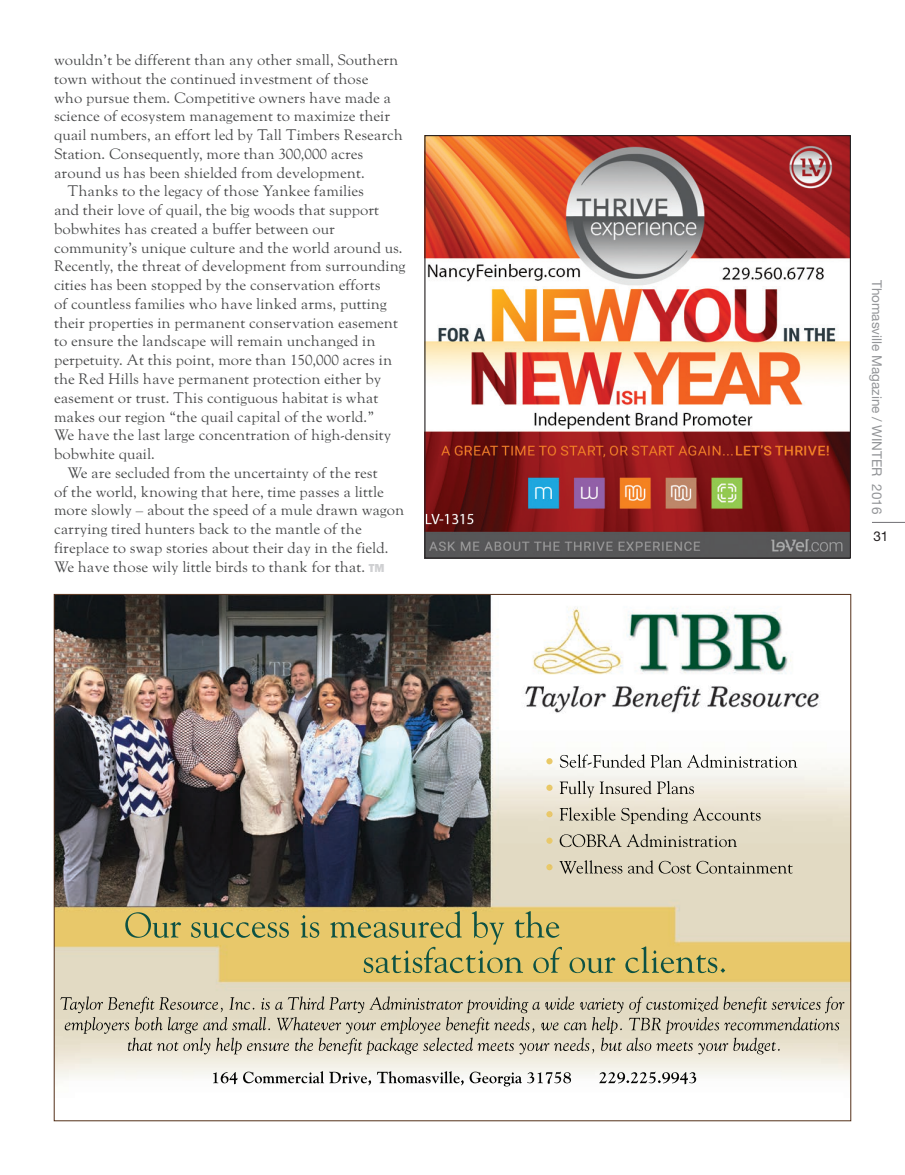
<style>
.page{position:relative;width:905px;height:1175px;background:#fff}
.page>*{position:absolute;margin:0;border:0;box-sizing:border-box;transform-origin:0 0}
.t1{font:15px "LTC Goudy Oldstyle Pro";color:#464748}
.t2{font:13.5px "Helvetica Neue LT Pro";color:#939598}
.t3{font:13.5px "Helvetica Neue LT Pro";color:#231f20}
.s1{font-family:"Franklin Gothic FS Hvy";font-size:12px;color:#cfd0d2}
</style>
<div class="page">
<hr style="left:872px;top:522px;width:32px;height:1px;background:#717074">
<img style="left:56px;top:596px;width:793px;height:491px">
<img style="left:125px;top:912px;width:152px;height:25px">
<img style="left:60px;top:996px;width:72px;height:17px">
<img style="left:546px;top:754px;width:74px;height:13px">
<img style="left:426px;top:137px;width:422px;height:419px">
<p class="t1" style="left:54px;top:52px;width:346px">wouldn’t be different than any other small, Southern</p>
<p class="t1" style="left:54px;top:71px;width:316px">town without the continued investment of those</p>
<p class="t1" style="left:54px;top:89px;width:338px">who pursue them. Competitive owners have made a</p>
<p class="t1" style="left:54px;top:108px;width:338px">science of ecosystem management to maximize their</p>
<p class="t1" style="left:54px;top:127px;width:350px">quail numbers, an effort led by Tall Timbers Research</p>
<p class="t1" style="left:54px;top:146px;width:311px">Station. Consequently, more than 300,000 acres</p>
<p class="t1" style="left:54px;top:164px;width:312px">around us has been shielded from development.</p>
<p class="t1" style="left:68px;top:183px;width:298px">Thanks to the legacy of those Yankee families</p>
<p class="t1" style="left:54px;top:202px;width:327px">and their love of quail, the big woods that support</p>
<p class="t1" style="left:54px;top:221px;width:282px">bobwhites has created a buffer between our</p>
<p class="t1" style="left:54px;top:239px;width:350px">community’s unique culture and the world around us.</p>
<p class="t1" style="left:54px;top:258px;width:353px">Recently, the threat of development from surrounding</p>
<p class="t1" style="left:54px;top:277px;width:328px">cities has been stopped by the conservation efforts</p>
<p class="t1" style="left:54px;top:296px;width:334px">of countless families who have linked arms, putting</p>
<p class="t1" style="left:54px;top:314px;width:345px">their properties in permanent conservation easement</p>
<p class="t1" style="left:54px;top:333px;width:323px">to ensure the landscape will remain unchanged in</p>
<p class="t1" style="left:54px;top:352px;width:340px">perpetuity. At this point, more than 150,000 acres in</p>
<p class="t1" style="left:54px;top:371px;width:329px">the Red Hills have permanent protection either by</p>
<p class="t1" style="left:54px;top:389px;width:326px">easement or trust. This contiguous habitat is what</p>
<p class="t1" style="left:54px;top:408px;width:322px">makes our region “the quail capital of the world.”</p>
<p class="t1" style="left:54px;top:427px;width:339px">We have the last large concentration of high-density</p>
<p class="t1" style="left:54px;top:446px;width:102px">bobwhite quail.</p>
<p class="t1" style="left:68px;top:464px;width:312px">We are secluded from the uncertainty of the rest</p>
<p class="t1" style="left:54px;top:483px;width:331px">of the world, knowing that here, time passes a little</p>
<p class="t1" style="left:54px;top:502px;width:352px">more slowly – about the speed of a mule drawn wagon</p>
<p class="t1" style="left:54px;top:521px;width:309px">carrying tired hunters back to the mantle of the</p>
<p class="t1" style="left:54px;top:539px;width:336px">fireplace to swap stories about their day in the field.</p>
<p class="t1" style="left:54px;top:558px;width:332px">We have those wily little birds to thank for that. <span class="s1">TM</span></p>
<p class="t2" style="left:885px;top:280px;width:236px;rotate:90deg">Thomasville Magazine / WINTER 2016</p>
<p class="t3" style="left:873px;top:527px;width:17px">31</p>
</div>
